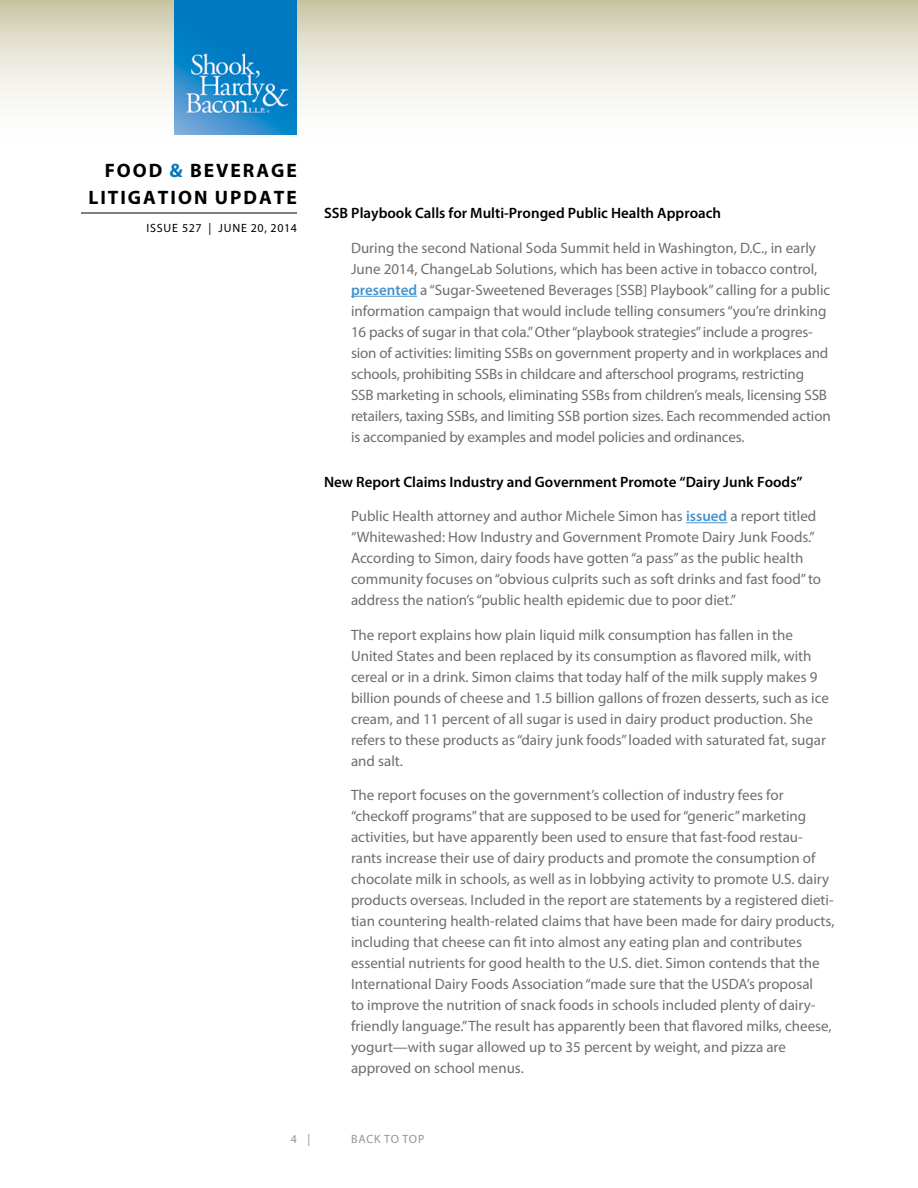
<style>
.page{position:relative;width:918px;height:1188px;background:#fff}
.page>*{position:absolute;margin:0;border:0;box-sizing:border-box;transform-origin:0 0}
.t1{font:700 19.5px/27px "Myriad Pro";letter-spacing:.1em;color:#000}
.t2{font:15px/21px "Myriad Pro";color:#6d6e71}
.t3{font:600 15px "Myriad Pro";color:#000}
.t4{font:12px "Myriad Pro";letter-spacing:.06em;color:#000}
.t5{font:12px "Myriad Pro";color:#939598}
.s1{color:#0079c1}
.s2{font-weight:600;color:#4594d0}
</style>
<div class="page">
<svg style="left:0;top:0;width:918px;height:135px"></svg>
<hr style="left:81px;top:213px;width:216px;height:1px;background:#000">
<img style="left:175px;top:0;width:122px;height:135px">
<hr style="left:351px;top:296px;width:66px;height:1px;background:#4594d0">
<hr style="left:686px;top:522px;width:41px;height:1px;background:#4594d0">
<h1 class="t1" style="left:88px;top:156px;width:210px;text-indent:16px">FOOD <span class="s1">&amp;</span> BEVERAGE<br>LITIGATION UPDATE</h1>
<p class="t4" style="left:146px;top:221px;width:152px">Issue 527 | JU NE 20, 2014</p>
<p class="t3" style="left:324px;top:204px;width:399px">SSB Playbook Calls for Multi-Pronged Public Health Approach</p>
<p class="t2" style="left:351px;top:237px;width:481px">During the second National Soda Summit held in Washington, D.C., in early June 2014, ChangeLab Solutions, which has been active in tobacco control, <span class="s2">presented</span> a “Sugar-Sweetened Beverages [SS B] Playbook” calling for a public information campaign that would include telling consumers “you’re drinking 16 packs of sugar in that cola.” Other “playbook strategies” include a progres&shy;sion of activities: limiting SSBs on government property and in workplaces and schools, prohibiting SSBs in childcare and afterschool programs, restricting<br>SSB marketing in schools, eliminating SSBs from children’s meals, licensing SSB retailers, taxing SSBs, and limiting SSB portion sizes. Each recommended action is accompanied by examples and model policies and ordinances.</p>
<p class="t3" style="left:324px;top:472px;width:480px">New Report Claims Industry and Government Promote “Dairy Junk Foods”</p>
<p class="t2" style="left:351px;top:505px;width:472px">Public Health attorney and author Michele Simon has <span class="s2">issued</span> a report titled “Whitewashed: How Industry and Government Promote Dairy Junk Foods.” According to Simon, dairy foods have gotten “a pass” as the public health community focuses on “obvious culprits such as soft drinks and fast food” to address the nation’s “public health epidemic due to poor diet.”</p>
<p class="t2" style="left:351px;top:624px;width:479px">The report explains how plain liquid milk consumption has fallen in the United States and been replaced by its consumption as flavored milk, with cereal or in a drink. Simon claims that today half of the milk supply makes 9 billion pounds of cheese and 1.5 billion gallons of frozen desserts, such as ice cream, and 11 percent of all sugar is used in dairy product production. She refers to these products as “dairy junk foods” loaded with saturated fat, sugar and salt.</p>
<p class="t2" style="left:351px;top:784px;width:485px">The report focuses on the government’s collection of industry fees for “checkoff programs” that are supposed to be used for “generic” marketing activities, but have apparently been used to ensure that fast-food restau&shy;rants increase their use of dairy products and promote the consumption of chocolate milk in schools, as well as in lobbying activity to promote U.S. dairy products overseas. Included in the report are statements by a registered dieti&shy;tian countering health-related claims that have been made for dairy products, including that cheese can fit into almost any eating plan and contributes essential nutrients for good health to the U.S. diet. Simon contends that the International Dairy Foods Association “made sure that the USDA’s proposal<br>to improve the nutrition of snack foods in schools included plenty of dairy&shy;friendly language.” The result has apparently been that flavored milks, cheese, yogurt—with sugar allowed up to 35 percent by weight, and pizza are approved on school menus.</p>
<p class="t5" style="left:291px;top:1132px;width:21px">4 |</p>
<p class="t5" style="left:351px;top:1132px;width:9px">back</p>
<p class="t5" style="left:384px;top:1132px;width:27px">to top</p>
</div>
